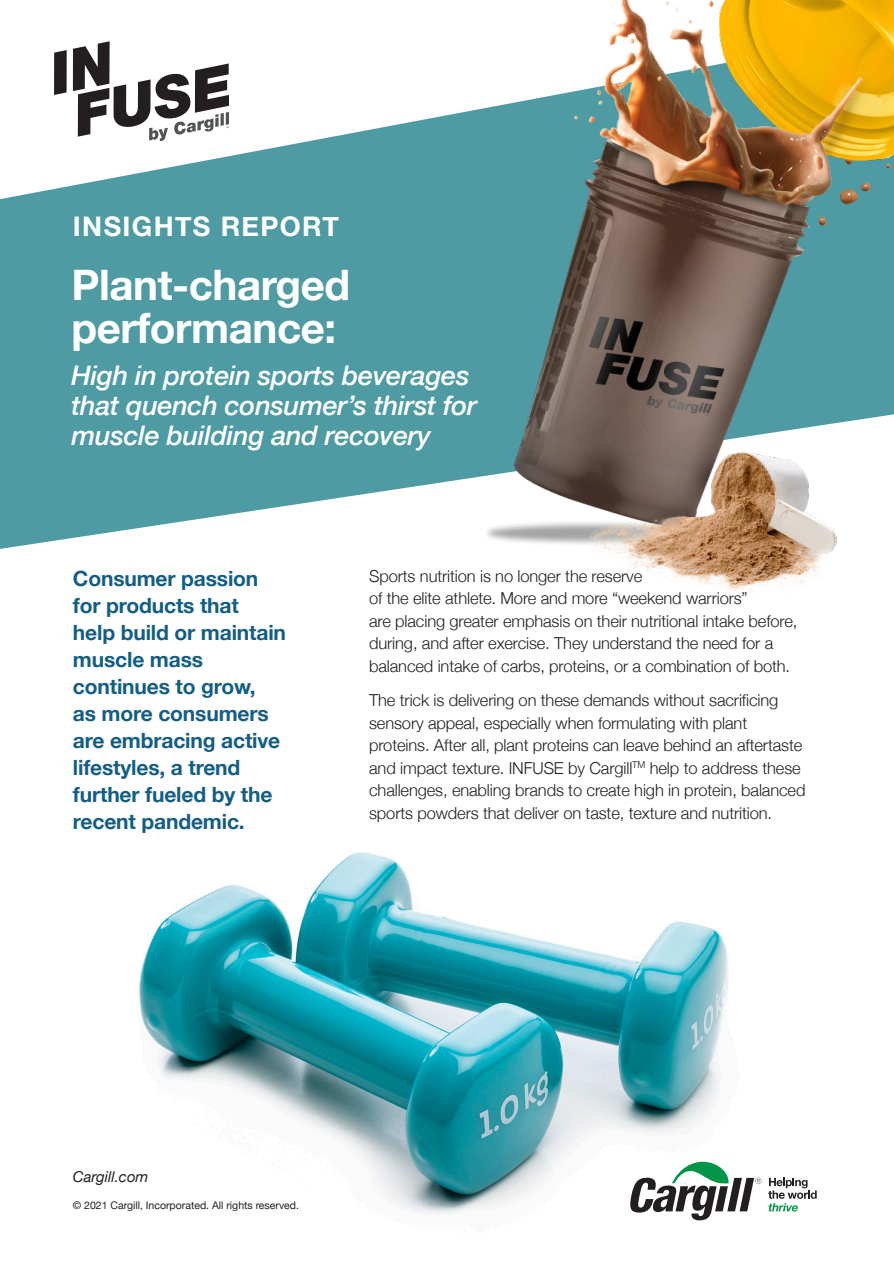
<style>
.page{position:relative;width:894px;height:1263px;background:#fff}
.page>*{position:absolute;margin:0;border:0;box-sizing:border-box;transform-origin:0 0}
.t1{font:700 42px/43.5px "Helvetica Neue";letter-spacing:-.01em;color:#fff}
.t2{font:italic 500 27px/30px "Helvetica Neue";letter-spacing:-.01em;color:#fff}
.t3{font:700 27px "Helvetica Neue";letter-spacing:.05em;color:#fff}
.t4{font:700 21px/27px "Helvetica Neue";letter-spacing:-.01em;color:#145e85}
.t5{font:300 16.5px/22.5px "Helvetica Neue";letter-spacing:-.01em;color:#231f20}
.t6{font:italic 15px "Helvetica Neue";color:#231f20}
.FOOTNOTES{font:10.5px "Helvetica Neue";color:#231f20}
</style>
<div class="page">
<img style="left:139px;top:852px;width:678px;height:369px">
<svg style="left:0;top:68px;width:486px;height:481px;fill:#4f9ba3"></svg>
<svg style="left:54px;top:50px;width:13px;height:45px"></svg>
<svg style="left:73px;top:41px;width:156px;height:100px"></svg>
<svg style="left:629px;top:1159px;width:132px;height:61px"></svg>
<svg style="left:768px;top:1177px;width:48px;height:34px"></svg>
<img style="left:486px;top:0;width:407px;height:592px">
<p class="t3" style="left:73px;top:205px;width:267px">INSIGHTS REPORT</p>
<p class="t1" style="left:71px;top:264px;width:280px">Plant-charged performance:</p>
<p class="t2" style="left:71px;top:359px;width:407px">High in protein sports beverages that quench consumer’s thirst for muscle building and recovery</p>
<p class="t4" style="left:73px;top:566px;width:214px">Consumer passion for products that help build or maintain muscle mass continues to grow,<br>as more consumers are embracing active lifestyles, a trend further fueled by the recent pandemic.</p>
<p class="t5" style="left:369px;top:563px;width:429px">Sports nutrition is no longer the reserve<br>of the elite athlete. More and more “weekend warriors”<br>are placing greater emphasis on their nutritional intake before, during, and after exercise. They understand the need for a balanced intake of carbs, proteins, or a combination of both.</p>
<p class="t5" style="left:369px;top:688px;width:437px">The trick is delivering on these demands without sacrificing sensory appeal, especially when formulating with plant proteins. After all, plant proteins can leave behind an aftertaste and impact texture. INFUSE by Cargill<sup>TM</sup> help to address these challenges, enabling brands to create high in protein, balanced sports powders that deliver on taste, texture and nutrition.</p>
<p class="t6" style="left:73px;top:1165px;width:77px">Cargill.com</p>
<p class="FOOTNOTES" style="left:73px;top:1197px;width:227px">© 2021 Cargill, Incorporated. All rights reserved.</p>
</div>
